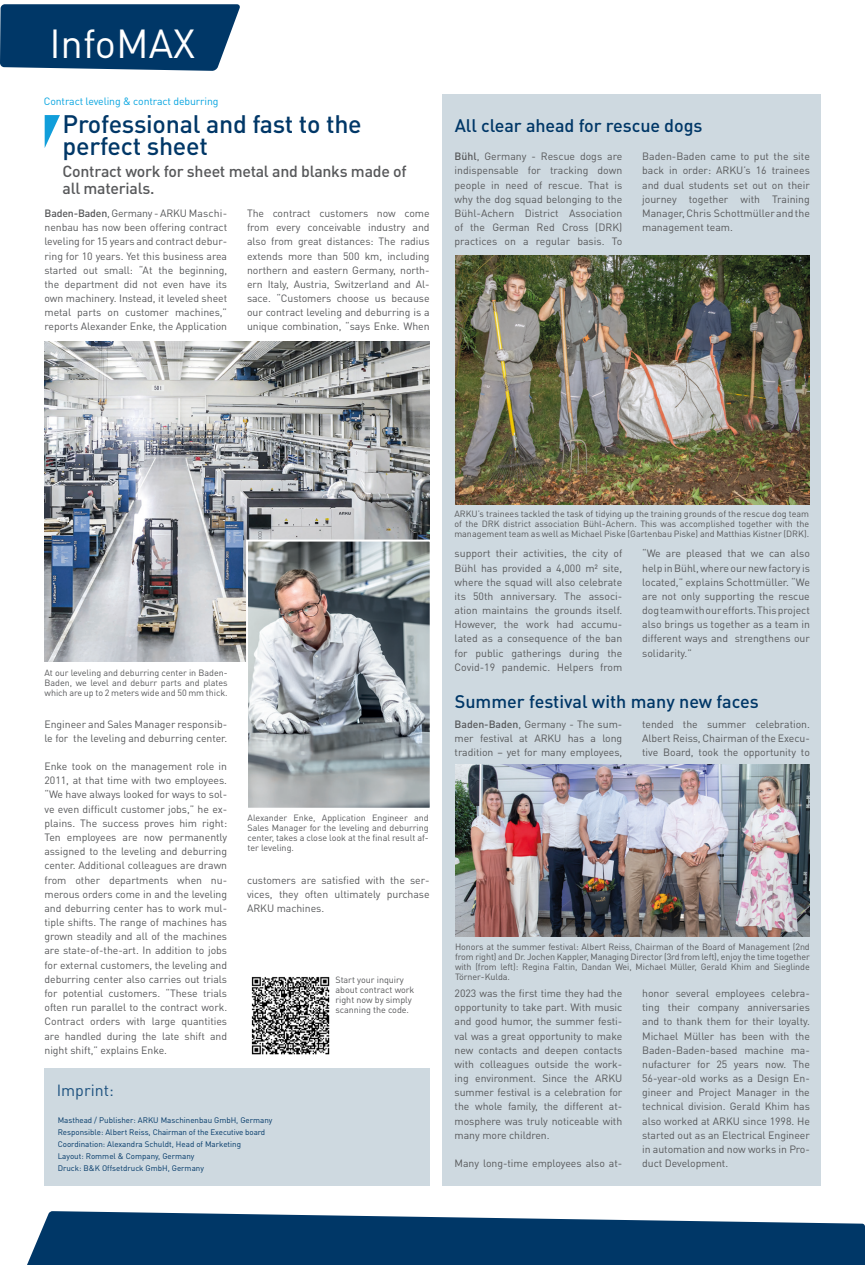
<style>
.page{position:relative;width:865px;height:1265px;background:#fff}
.page>*{position:absolute;margin:0;border:0;box-sizing:border-box;transform-origin:0 0}
.t1{font:40px "DIN Pro";color:#fff}
._1__Headline{font:500 25px "DIN Pro";letter-spacing:-.01em;color:#003767}
._1__Headline-2{font:500 18px "DIN Pro";color:#003767}
._4__Fließtext{font:500 18px "DIN Pro";letter-spacing:-.005em;color:#003767}
._4__Fließtext-2{font:16px "DIN Pro";color:#1b507e}
._1__Headline-3{font:500 15.9px/17px "DIN Pro";letter-spacing:-.015em;color:#57585a}
._4__Fließtext-3{font:10.5px/14.2px "DIN Pro";letter-spacing:-.005em;color:#57585a;text-align:justify}
.Seite_4{font:10.5px/14.2px "DIN Pro";color:#57585a;text-align:justify}
._4__Fließtext-4{font:10.5px "DIN Pro";letter-spacing:-.01em;color:#05a4e0}
._5__Bildunterschrift{font:9px/10px "DIN Pro";letter-spacing:-.005em;color:#57585a;text-align:justify}
.t2{font:8px "DIN Pro";color:#003767}
.s1{font-weight:500}
</style>
<div class="page">
<div style="left:442px;top:94px;width:378px;height:1091px;background:#ced9e0"></div>
<div style="left:45px;top:1067px;width:384px;height:118px;background:#ced9e0"></div>
<svg style="left:0;top:4px;width:240px;height:67px;background:#134672"></svg>
<svg style="left:27px;top:1211px;width:838px;height:53px;background:#21517b"></svg>
<img style="left:456px;top:255px;width:354px;height:250px">
<svg style="left:45px;top:115px;width:15px;height:32px"></svg>
<img style="left:45px;top:342px;width:384px;height:319px">
<img style="left:249px;top:542px;width:180px;height:264px">
<div style="left:246px;top:539px;width:186px;height:270px;border:2px solid #fff"></div>
<img style="left:251px;top:976px;width:79px;height:79px">
<img style="left:455px;top:765px;width:355px;height:171px">
<p class="t1" style="left:49px;top:16px;width:147px">InfoMAX</p>
<p class="_4__Fließtext-4" style="left:44px;top:94px;width:176px">Contract leveling &amp; contract deburring</p>
<p class="_1__Headline" style="left:63px;top:106px;width:301px">Professional and fast to the</p>
<p class="_1__Headline" style="left:63px;top:128px;width:147px">perfect sheet</p>
<p class="_1__Headline-3" style="left:63px;top:162px;width:345px">Contract work for sheet metal and blanks made of all materials.</p>
<p class="_4__Fließtext-3" style="left:45px;top:206px;width:184px"><span class="s1">Baden-Baden</span>, Germany - ARKU Maschi&shy;nenbau has now been offering contract leveling for 15 years and contract debur&shy;ring for 10 years. Yet this business area started out small: “At the beginning, the department did not even have its own machinery. Instead, it leveled sheet metal parts on customer machines,” reports Alexander Enke, the Application</p>
<p class="_4__Fließtext-3" style="left:247px;top:206px;width:184px">The contract customers now come from every conceivable industry and also from great distances: The radius extends more than 500 km, including northern and eastern Germany, north&shy;ern Italy, Austria, Switzerland and Al&shy;sace. “Customers choose us because our contract leveling and deburring is a unique combination, “says Enke. When</p>
<p class="_4__Fließtext" style="left:455px;top:113px;width:249px">All clear ahead for rescue dogs</p>
<p class="Seite_4" style="left:454px;top:149px;width:169px"><span class="s1">Bühl</span>, Germany - Rescue dogs are indispensable for tracking down people in need of rescue. That is why the dog squad belonging to the Bühl-Achern District Association of the German Red Cross (DRK) practices on a regular basis. To</p>
<p class="Seite_4" style="left:642px;top:149px;width:169px">Baden-Baden came to put the site back in order: ARKU’s 16 trainees and dual students set out on their journey together with Training Manager, Chris Schottmüller and the management team.</p>
<p class="_5__Bildunterschrift" style="left:45px;top:667px;width:184px;text-align:left">At our leveling and deburring center in Baden-<br>Baden, we level and deburr parts and plates which are up to 2 meters wide and 50 mm thick.</p>
<p class="_4__Fließtext-3" style="left:45px;top:716px;width:184px">Engineer and Sales Manager responsib&shy;le for the leveling and deburring center.</p>
<p class="_4__Fließtext-3" style="left:45px;top:758px;width:184px">Enke took on the management role in 2011, at that time with two employees. “We have always looked for ways to sol&shy;ve even difficult customer jobs,” he ex&shy;plains. The success proves him right:<br>Ten employees are now permanently assigned to the leveling and deburring center. Additional colleagues are drawn from other departments when nu&shy;merous orders come in and the leveling and deburring center has to work mul&shy;tiple shifts. The range of machines has grown steadily and all of the machines are state-of-the-art. In addition to jobs for external customers, the leveling and deburring center also carries out trials for potential customers. “These trials often run parallel to the contract work.<br>Contract orders with large quantities are handled during the late shift and night shift,” explains Enke.</p>
<p class="_4__Fließtext-2" style="left:57px;top:1079px;width:59px">Imprint:</p>
<p class="_5__Bildunterschrift" style="left:247px;top:812px;width:183px">Alexander Enke, Application Engineer and Sales Manager for the leveling and deburring center, takes a close look at the final result af&shy;ter leveling.</p>
<p class="_4__Fließtext-3" style="left:247px;top:872px;width:184px">customers are satisfied with the ser&shy;vices, they often ultimately purchase ARKU machines.</p>
<p class="_5__Bildunterschrift" style="left:335px;top:974px;width:80px;text-align:left">Start your inquiry about contract work right now by simply scanning the code.</p>
<p class="t2" style="left:58px;top:1114px;width:216px">Masthead / Publisher: ARKU Maschinenbau GmbH, Germany</p>
<p class="t2" style="left:58px;top:1126px;width:209px">Responsible: Albert Reiss, Chairman of the Executive board</p>
<p class="t2" style="left:58px;top:1138px;width:185px">Coordination: Alexandra Schuldt, Head of Marketing</p>
<p class="t2" style="left:58px;top:1150px;width:138px">Layout: Rommel &amp; Company, Germany</p>
<p class="t2" style="left:58px;top:1162px;width:148px">Druck: B&amp;K Offsetdruck GmbH, Germany</p>
<p class="_5__Bildunterschrift" style="left:454px;top:508px;width:356px">ARKU’s trainees tackled the task of tidying up the training grounds of the rescue dog team of the DRK district association Bühl-Achern. This was accomplished together with the management team as well as Michael Piske (Gartenbau Piske) and Matthias Kistner (DRK).</p>
<p class="Seite_4" style="left:454px;top:546px;width:169px">support their activities, the city of Bühl has provided a 4,000 m² site, where the squad will also celebrate its 50th anniversary. The associ&shy;ation maintains the grounds itself.<br>However, the work had accumu&shy;lated as a consequence of the ban for public gatherings during the Covid-19 pandemic. Helpers from</p>
<p class="Seite_4" style="left:642px;top:546px;width:169px">“We are pleased that we can also help in Bühl, where our new factory is located,” explains Schottmüller. “We are not only supporting the rescue dog team with our efforts. This project also brings us together as a team in different ways and strengthens our solidarity.”</p>
<p class="_1__Headline-2" style="left:455px;top:689px;width:305px">Summer festival with many new faces</p>
<p class="_4__Fließtext-3" style="left:454px;top:716px;width:169px"><span class="s1">Baden-Baden</span>, Germany - The sum&shy;mer festival at ARKU has a long tradition – yet for many employees,</p>
<p class="_4__Fließtext-3" style="left:642px;top:716px;width:169px">tended the summer celebration.<br>Albert Reiss, Chairman of the Execu&shy;tive Board, took the opportunity to</p>
<p class="_5__Bildunterschrift" style="left:455px;top:941px;width:356px">Honors at the summer festival: Albert Reiss, Chairman of the Board of Management (2nd from right) and Dr. Jochen Kappler, Managing Director (3rd from left), enjoy the time together with (from left): Regina Faltin, Dandan Wei, Michael Müller, Gerald Khim and Sieglinde Törner-Kulda.</p>
<p class="_4__Fließtext-3" style="left:454px;top:985px;width:169px">2023 was the first time they had the opportunity to take part. With music and good humor, the summer festi&shy;val was a great opportunity to make new contacts and deepen contacts with colleagues outside the work&shy;ing environment. Since the ARKU summer festival is a celebration for the whole family, the different at&shy;mosphere was truly noticeable with many more children.</p>
<p class="_4__Fließtext-3" style="left:454px;top:1155px;width:169px">Many long-time employees also at-</p>
<p class="_4__Fließtext-3" style="left:642px;top:985px;width:169px">honor several employees celebra&shy;ting their company anniversaries and to thank them for their loyalty.<br>Michael Müller has been with the Baden-Baden-based machine ma&shy;nufacturer for 25 years now. The 56-year-old works as a Design En&shy;gineer and Project Manager in the technical division. Gerald Khim has also worked at ARKU since 1998. He started out as an Electrical Engineer in automation and now works in Pro&shy;duct Development.</p>
</div>
